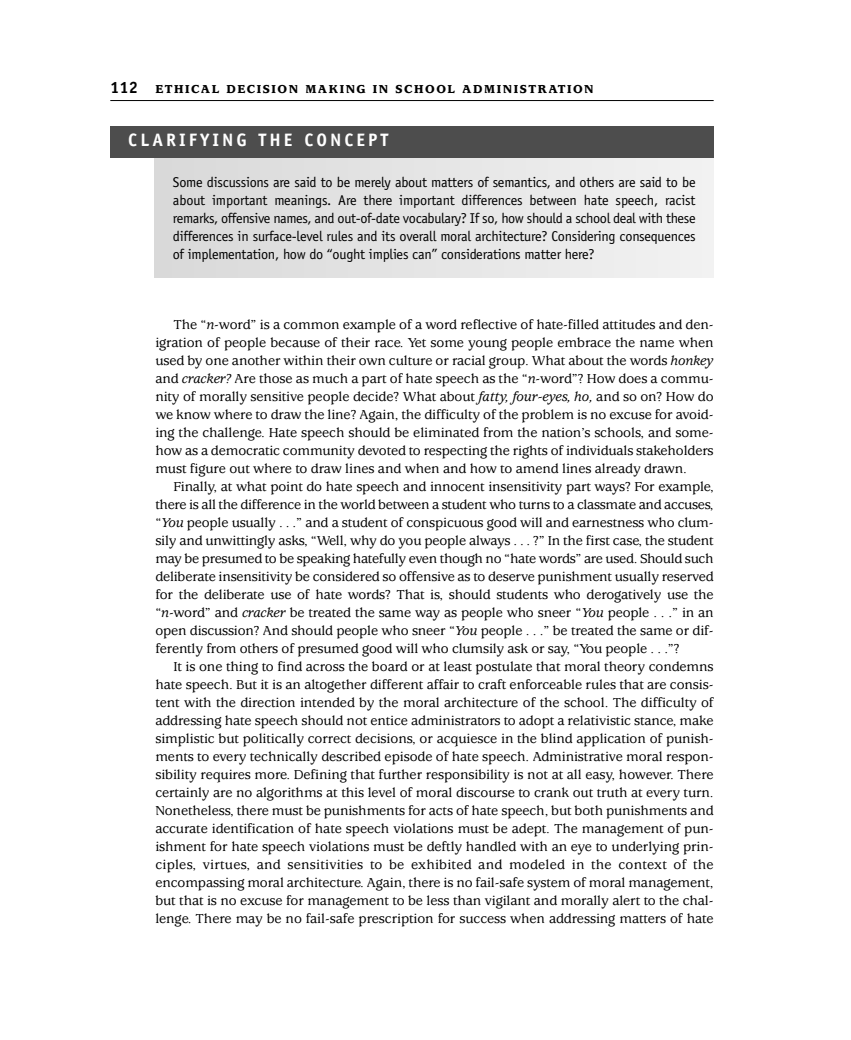
<style>
.page{position:relative;width:851px;height:1040px;background:#fff}
.page>*{position:absolute;margin:0;border:0;box-sizing:border-box;transform-origin:0 0}
.t1{font:700 18px "Officina Sans";letter-spacing:.165em;color:#fff}
.t2{font:500 14.25px "Usherwood";letter-spacing:-.005em;color:#000}
.t3{font:14.25px/18px "Officina Sans";letter-spacing:-.015em;color:#000;text-align:justify}
.t4{font:500 14.25px "Usherwood";letter-spacing:.015em;color:#000}
.t5{font:900 12.75px "Usherwood";letter-spacing:.12em;color:#000}
.s1{font-family:"Officina Sans";font-weight:700;font-size:16.5px}
.s2{font-style:italic}
</style>
<div class="page">
<hr style="left:110px;top:100px;width:603px;height:1px;background:#000">
<div style="left:155px;top:151px;width:558px;height:126px;background:#e5e5e5"></div>
<div style="left:110px;top:126px;width:603px;height:32px;background:#4d4d4d"></div>
<p class="t5" style="left:110px;top:84px;width:485px"><span class="s1">112</span> ETHICAL DECISION MAKING IN SCHOOL ADMINISTRATION</p>
<p class="t1" style="left:128px;top:133px;width:262px">CLARIFYING THE CONCEPT</p>
<p class="t3" style="left:173px;top:175px;width:524px">Some discussions are said to be merely about matters of semantics, and others are said to be about important meanings. Are there important differences between hate speech, racist remarks, offensive names, and out-of-date vocabulary? If so, how should a school deal with these differences in surface-level rules and its overall moral architecture? Considering consequences of implementation, how do “ought implies can” considerations matter here?</p>
<p class="t2" style="left:173px;top:319px;width:541px">The “<span class="s2">n</span>-word” is a common example of a word reflective of hate-filled attitudes and den-</p>
<p class="t2" style="left:155px;top:337px;width:559px">igration of people because of their race. Yet some young people embrace the name when</p>
<p class="t2" style="left:155px;top:355px;width:560px">used by one another within their own culture or racial group. What about the words <span class="s2">honkey</span></p>
<p class="t2" style="left:155px;top:373px;width:559px">and <span class="s2">cracker?</span> Are those as much a part of hate speech as the “<span class="s2">n</span>-word”? How does a commu-</p>
<p class="t2" style="left:155px;top:391px;width:560px">nity of morally sensitive people decide? What about <span class="s2">fatty, four-eyes, ho,</span> and so on? How do</p>
<p class="t2" style="left:155px;top:409px;width:559px">we know where to draw the line? Again, the difficulty of the problem is no excuse for avoid-</p>
<p class="t2" style="left:155px;top:427px;width:559px">ing the challenge. Hate speech should be eliminated from the nation’s schools, and some-</p>
<p class="t2" style="left:155px;top:445px;width:559px">how as a democratic community devoted to respecting the rights of individuals stakeholders</p>
<p class="t2" style="left:155px;top:463px;width:533px">must figure out where to draw lines and when and how to amend lines already drawn.</p>
<p class="t2" style="left:173px;top:481px;width:542px">Finally, at what point do hate speech and innocent insensitivity part ways? For example,</p>
<p class="t2" style="left:155px;top:499px;width:559px">there is all the difference in the world between a student who turns to a classmate and accuses,</p>
<p class="t2" style="left:155px;top:517px;width:559px">“<span class="s2">You</span> people usually . . .” and a student of conspicuous good will and earnestness who clum-</p>
<p class="t2" style="left:155px;top:535px;width:559px">sily and unwittingly asks, “Well, why do you people always . . . ?” In the first case, the student</p>
<p class="t2" style="left:155px;top:553px;width:559px">may be presumed to be speaking hatefully even though no “hate words” are used. Should such</p>
<p class="t2" style="left:155px;top:571px;width:559px">deliberate insensitivity be considered so offensive as to deserve punishment usually reserved</p>
<p class="t2" style="left:155px;top:589px;width:559px">for the deliberate use of hate words? That is, should students who derogatively use the</p>
<p class="t2" style="left:155px;top:607px;width:560px">“<span class="s2">n</span>-word” and <span class="s2">cracker</span> be treated the same way as people who sneer “<span class="s2">You</span> people . . .” in an</p>
<p class="t2" style="left:155px;top:625px;width:559px">open discussion? And should people who sneer “<span class="s2">You</span> people . . .” be treated the same or dif-</p>
<p class="t2" style="left:155px;top:643px;width:526px">ferently from others of presumed good will who clumsily ask or say, “You people . . .”?</p>
<p class="t2" style="left:173px;top:661px;width:541px">It is one thing to find across the board or at least postulate that moral theory condemns</p>
<p class="t2" style="left:155px;top:679px;width:559px">hate speech. But it is an altogether different affair to craft enforceable rules that are consis-</p>
<p class="t2" style="left:155px;top:697px;width:559px">tent with the direction intended by the moral architecture of the school. The difficulty of</p>
<p class="t2" style="left:155px;top:715px;width:560px">addressing hate speech should not entice administrators to adopt a relativistic stance, make</p>
<p class="t2" style="left:155px;top:733px;width:559px">simplistic but politically correct decisions, or acquiesce in the blind application of punish-</p>
<p class="t2" style="left:155px;top:751px;width:559px">ments to every technically described episode of hate speech. Administrative moral respon-</p>
<p class="t2" style="left:155px;top:769px;width:559px">sibility requires more. Defining that further responsibility is not at all easy, however. There</p>
<p class="t2" style="left:155px;top:787px;width:559px">certainly are no algorithms at this level of moral discourse to crank out truth at every turn.</p>
<p class="t2" style="left:155px;top:805px;width:559px">Nonetheless, there must be punishments for acts of hate speech, but both punishments and</p>
<p class="t2" style="left:155px;top:823px;width:559px">accurate identification of hate speech violations must be adept. The management of pun-</p>
<p class="t2" style="left:155px;top:841px;width:559px">ishment for hate speech violations must be deftly handled with an eye to underlying prin-</p>
<p class="t4" style="left:155px;top:859px;width:560px">ciples, virtues, and sensitivities to be exhibited and modeled in the context of the</p>
<p class="t2" style="left:155px;top:877px;width:559px">encompassing moral architecture. Again, there is no fail-safe system of moral management,</p>
<p class="t2" style="left:155px;top:895px;width:559px">but that is no excuse for management to be less than vigilant and morally alert to the chal-</p>
<p class="t2" style="left:155px;top:913px;width:559px">lenge. There may be no fail-safe prescription for success when addressing matters of hate</p>
</div>
